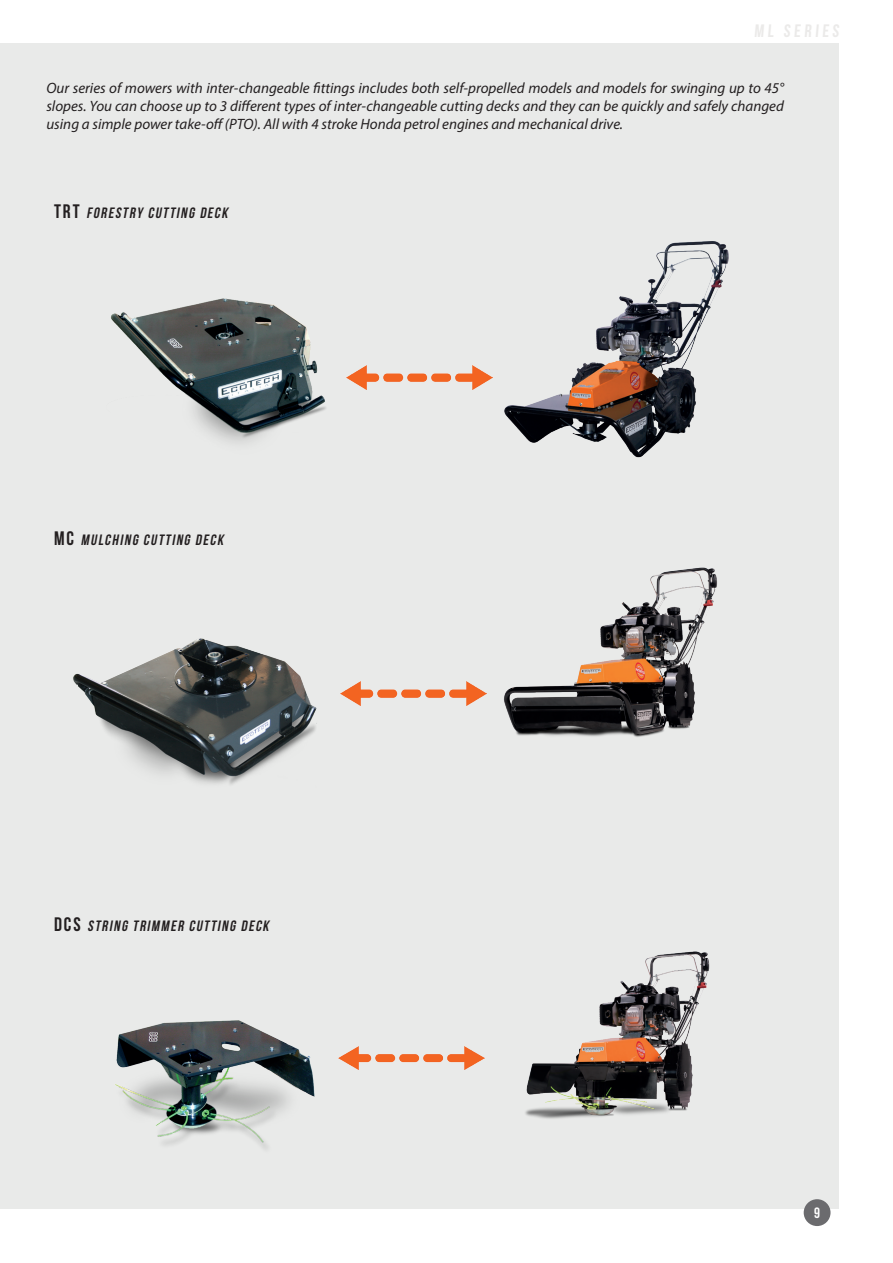
<style>
.page{position:relative;width:893px;height:1263px;background:#fff}
.page>*{position:absolute;margin:0;border:0;box-sizing:border-box;transform-origin:0 0}
.t1{font:700 18px "Bebas Neue";color:#ebeae9}
.t2{font:italic 15px/18px "Myriad Pro";color:#231f20;text-align:justify}
.t3{font:italic 700 15px "Bebas Neue";color:#231f20}
.t4{font:700 15px "Bebas Neue";color:#fff}
.s1{font-style:normal;font-size:19.5px}
</style>
<div class="page">
<div style="left:0;top:43px;width:839px;height:1166px;background:#e9eae9"></div>
<div style="left:804px;top:1199px;width:26px;height:27px;background:#6b6b6e;border-radius:50%"></div>
<img style="left:73px;top:638px;width:244px;height:147px">
<img style="left:504px;top:567px;width:213px;height:170px">
<img style="left:340px;top:682px;width:146px;height:24px">
<img style="left:525px;top:951px;width:185px;height:168px">
<img style="left:115px;top:1020px;width:224px;height:129px">
<img style="left:339px;top:1046px;width:146px;height:24px">
<img style="left:111px;top:298px;width:215px;height:145px">
<img style="left:346px;top:365px;width:146px;height:24px">
<img style="left:504px;top:241px;width:225px;height:217px">
<p class="t1" style="left:754px;top:21px;width:88px">ML SERIES</p>
<p class="t2" style="left:46px;top:79px;width:739px">Our series of mowers with inter-changeable fittings includes both self-propelled models and models for swinging up to 45° slopes. You can choose up to 3 different types of inter-changeable cutting decks and they can be quickly and safely changed using a simple power take-off (PTO). All with 4 stroke Honda petrol engines and mechanical drive.</p>
<p class="t3" style="left:54px;top:205px;width:178px"><span class="s1">T R T</span> FORESTRY CUTTING DECK</p>
<p class="t3" style="left:54px;top:531px;width:174px"><span class="s1">M C</span> MULCHING CUTTING DECK</p>
<p class="t3" style="left:54px;top:918px;width:219px"><span class="s1">D C S</span> STRING TRIMMER CUTTING DECK</p>
<p class="t4" style="left:814px;top:1205px;width:7px">9</p>
</div>
